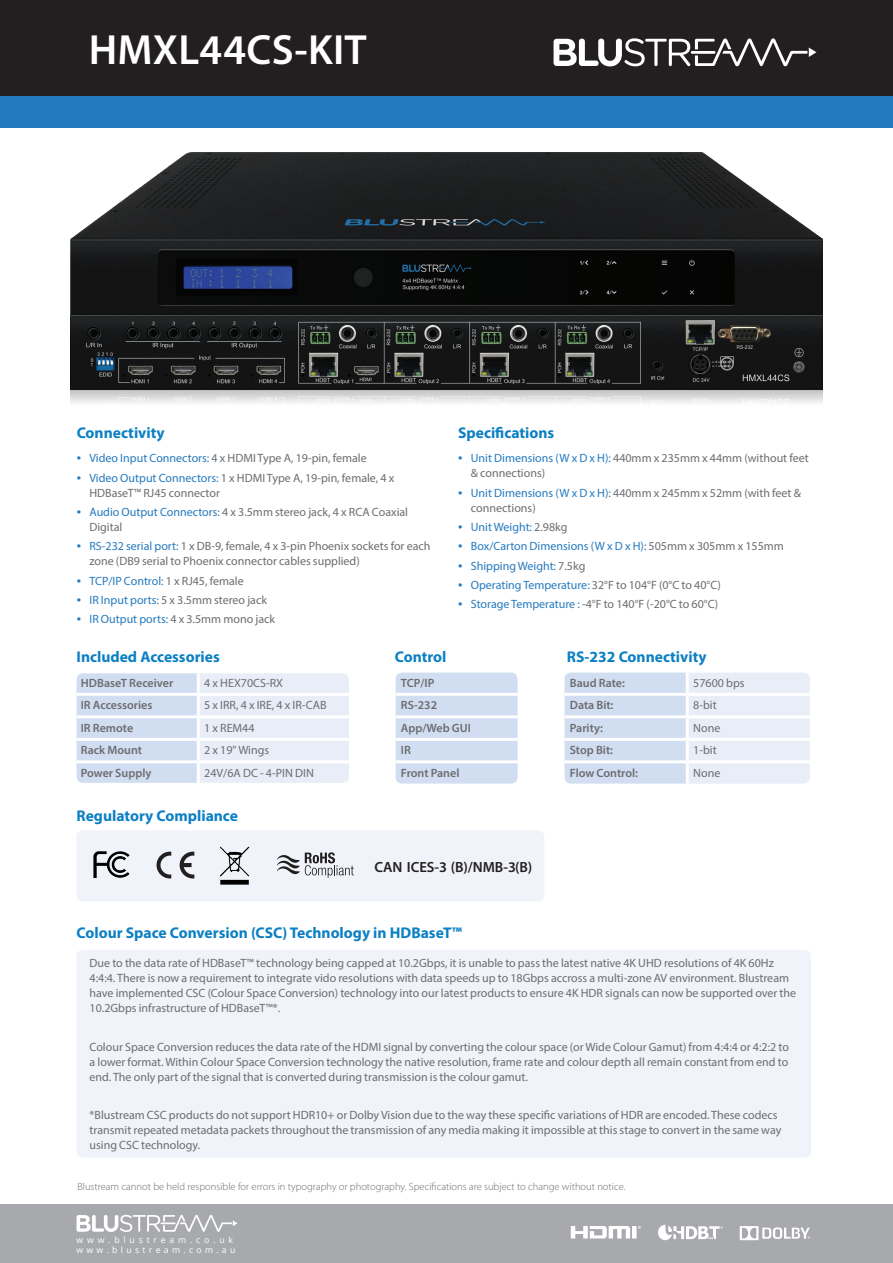
<style>
.page{position:relative;width:893px;height:1263px;background:#fff}
.page>*{position:absolute;margin:0;border:0;box-sizing:border-box;transform-origin:0 0}
.t1{font:600 42.45px "Myriad Pro";letter-spacing:.005em;color:#fff}
.t2{font:700 15.6px "Myriad Pro";color:#0c80c4}
.t3{font:600 14.7px "Myriad Pro";color:#231f20}
.t4{font:12px/15px "Myriad Pro";color:#6c6d70}
.t5{font:600 12px/22.5px "Myriad Pro";color:#6c6d70}
.t6{font:12px "Myriad Pro";color:#247abf}
.t7{font:300 10.5px "Myriad Pro";color:#6c6d70}
.t8{font:8.7px/9.8px "Open Sans";letter-spacing:.38em;color:#fff}
.s1{font-size:15.6px;color:#247abf}
.s2{color:#247abf}
.s3{font-size:15.6px}
.s4{color:#6c6d70}
</style>
<div class="page">
<div style="left:0;top:1205px;width:893px;height:58px;background:#a8a9ad"></div>
<div style="left:0;top:0;width:893px;height:96px;background:#231f20"></div>
<div style="left:0;top:96px;width:893px;height:31px;background:#247abf"></div>
<svg style="left:565px;top:673px;width:245px;height:111px"></svg>
<hr style="left:686px;top:673px;width:3px;height:20px;background:#fff">
<hr style="left:565px;top:693px;width:122px;height:3px;background:#fff">
<hr style="left:687px;top:693px;width:123px;height:3px;background:#fff">
<hr style="left:686px;top:696px;width:3px;height:19px;background:#fff">
<hr style="left:565px;top:715px;width:122px;height:3px;background:#fff">
<hr style="left:687px;top:715px;width:123px;height:3px;background:#fff">
<hr style="left:686px;top:718px;width:3px;height:20px;background:#fff">
<hr style="left:565px;top:738px;width:122px;height:3px;background:#fff">
<hr style="left:687px;top:738px;width:123px;height:3px;background:#fff">
<hr style="left:686px;top:741px;width:3px;height:19px;background:#fff">
<hr style="left:565px;top:760px;width:122px;height:3px;background:#fff">
<hr style="left:687px;top:760px;width:123px;height:3px;background:#fff">
<hr style="left:686px;top:763px;width:3px;height:21px;background:#fff">
<div style="left:396px;top:673px;width:121px;height:111px;background:#d1ddf0"></div>
<hr style="left:396px;top:693px;width:121px;height:3px;background:#fff">
<hr style="left:396px;top:715px;width:121px;height:3px;background:#fff">
<hr style="left:396px;top:738px;width:121px;height:3px;background:#fff">
<hr style="left:396px;top:760px;width:121px;height:3px;background:#fff">
<svg style="left:77px;top:673px;width:272px;height:110px"></svg>
<hr style="left:197px;top:673px;width:3px;height:20px;background:#fff">
<hr style="left:77px;top:693px;width:121px;height:3px;background:#fff">
<hr style="left:198px;top:693px;width:151px;height:3px;background:#fff">
<hr style="left:197px;top:696px;width:3px;height:19px;background:#fff">
<hr style="left:77px;top:715px;width:121px;height:3px;background:#fff">
<hr style="left:198px;top:715px;width:151px;height:3px;background:#fff">
<hr style="left:197px;top:718px;width:3px;height:20px;background:#fff">
<hr style="left:77px;top:738px;width:121px;height:3px;background:#fff">
<hr style="left:198px;top:738px;width:151px;height:3px;background:#fff">
<hr style="left:197px;top:741px;width:3px;height:19px;background:#fff">
<hr style="left:77px;top:760px;width:121px;height:3px;background:#fff">
<hr style="left:198px;top:760px;width:151px;height:3px;background:#fff">
<hr style="left:197px;top:763px;width:3px;height:20px;background:#fff">
<div style="left:77px;top:830px;width:467px;height:71px;background:#f0f3f9;border-radius:6px"></div>
<svg style="left:157px;top:852px;width:14px;height:26px"></svg>
<svg style="left:180px;top:852px;width:14px;height:26px"></svg>
<img style="left:93px;top:851px;width:37px;height:27px">
<img style="left:219px;top:846px;width:31px;height:39px">
<svg style="left:277px;top:852px;width:77px;height:26px"></svg>
<img style="left:71px;top:333px;width:751px;height:70px">
<img style="left:70px;top:153px;width:753px;height:180px">
<svg style="left:554px;top:38px;width:262px;height:29px"></svg>
<svg style="left:77px;top:1214px;width:160px;height:18px"></svg>
<div style="left:77px;top:950px;width:734px;height:208px;background:#f0f3f9;border-radius:6px"></div>
<svg style="left:740px;top:1226px;width:70px;height:14px"></svg>
<svg style="left:658px;top:1225px;width:65px;height:15px"></svg>
<svg style="left:571px;top:1226px;width:70px;height:12px"></svg>
<h1 class="t1" style="left:89px;top:22px;width:279px">HMXL44CS-KIT</h1>
<h2 class="t2" style="left:77px;top:422px;width:89px">Connectivity</h2>
<p class="t4" style="left:77px;top:451px;width:291px"><span class="s1">•</span> <span class="s2">Video Input Connectors:</span> 4 x HDMI Type A, 19-pin, female</p>
<p class="t4" style="left:89px;top:470px;width:306px;text-indent:-13px"><span class="s1">•</span> <span class="s2">Video Output Connectors:</span> 1 x HDMI Type A, 19-pin, female, 4 x<br>HDBaseT™ RJ45 connector</p>
<p class="t4" style="left:89px;top:504px;width:320px;text-indent:-13px"><span class="s1">•</span> <span class="s2">Audio Output Connectors:</span> 4 x 3.5mm stereo jack, 4 x RCA Coaxial<br>Digital</p>
<p class="t4" style="left:89px;top:538px;width:343px;text-indent:-13px"><span class="s1">•</span> <span class="s2">RS-232 serial port:</span> 1 x DB-9, female, 4 x 3-pin Phoenix sockets for each zone (DB9 serial to Phoenix connector cables supplied)</p>
<p class="t6" style="left:77px;top:573px;width:169px"><span class="s3">•</span> TCP/IP Control: <span class="s4">1 x RJ45, female</span></p>
<p class="t4" style="left:77px;top:592px;width:192px"><span class="s1">•</span> <span class="s2">IR Input ports:</span> 5 x 3.5mm stereo jack</p>
<p class="t4" style="left:77px;top:611px;width:200px"><span class="s1">•</span> <span class="s2">IR Output ports:</span> 4 x 3.5mm mono jack</p>
<h2 class="t2" style="left:458px;top:422px;width:98px">Specifications</h2>
<p class="t4" style="left:471px;top:451px;width:339px;text-indent:-13px"><span class="s1">•</span> <span class="s2">Unit Dimensions (W x D x H):</span> 440mm x 235mm x 44mm (without feet &amp; connections)</p>
<p class="t4" style="left:471px;top:485px;width:332px;text-indent:-13px"><span class="s1">•</span> <span class="s2">Unit Dimensions (W x D x H):</span> 440mm x 245mm x 52mm (with feet &amp; connections)</p>
<p class="t6" style="left:458px;top:520px;width:111px"><span class="s3">•</span> Unit Weight: <span class="s4">2.98kg</span></p>
<p class="t6" style="left:458px;top:539px;width:327px"><span class="s3">•</span> Box/Carton Dimensions (W x D x H): <span class="s4">505mm x 305mm x 155mm</span></p>
<p class="t6" style="left:458px;top:558px;width:129px"><span class="s3">•</span> Shipping Weight: <span class="s4">7.5kg</span></p>
<p class="t4" style="left:458px;top:577px;width:264px"><span class="s1">•</span> <span class="s2">Operating Temperature:</span> 32°F to 104°F (0°C to 40°C)</p>
<p class="t4" style="left:458px;top:596px;width:262px"><span class="s1">•</span> <span class="s2">Storage Temperature :</span> -4°F to 140°F (-20°C to 60°C)</p>
<h2 class="t2" style="left:77px;top:647px;width:145px">Included Accessories</h2>
<h2 class="t2" style="left:395px;top:647px;width:53px">Control</h2>
<h2 class="t2" style="left:567px;top:647px;width:141px">RS-232 Connectivity</h2>
<p class="t5" style="left:81px;top:671px;width:94px">HDBaseT Receiver</p>
<p class="t4" style="left:204px;top:675px;width:80px">4 x HEX70CS-RX</p>
<p class="t5" style="left:81px;top:694px;width:73px">IR Accessories</p>
<p class="t4" style="left:204px;top:698px;width:124px">5 x IRR, 4 x IRE, 4 x IR-CAB</p>
<p class="t5" style="left:81px;top:716px;width:54px">IR Remote</p>
<p class="t4" style="left:204px;top:720px;width:52px">1 x REM44</p>
<p class="t5" style="left:81px;top:739px;width:63px">Rack Mount</p>
<p class="t4" style="left:204px;top:743px;width:67px">2 x 19" Wings</p>
<p class="t5" style="left:81px;top:761px;width:72px">Power Supply</p>
<p class="t4" style="left:204px;top:765px;width:111px">24V/6A DC - 4-PIN DIN</p>
<h2 class="t2" style="left:77px;top:805px;width:163px">Regulatory Compliance</h2>
<p class="t5" style="left:401px;top:671px;width:72px">TCP/IP<br>RS-232<br>App/Web GUI<br>IR<br>Front Panel</p>
<p class="t3" style="left:375px;top:858px;width:159px">CAN ICES-3 (B)/NMB-3(B)</p>
<p class="t5" style="left:570px;top:671px;width:57px">Baud Rate:</p>
<p class="t4" style="left:693px;top:675px;width:53px">57600 bps</p>
<p class="t5" style="left:570px;top:694px;width:45px">Data Bit:</p>
<p class="t4" style="left:693px;top:698px;width:25px">8-bit</p>
<p class="t5" style="left:570px;top:716px;width:35px">Parity:</p>
<p class="t4" style="left:693px;top:720px;width:29px">None</p>
<p class="t5" style="left:570px;top:739px;width:45px">Stop Bit:</p>
<p class="t4" style="left:693px;top:743px;width:25px">1-bit</p>
<p class="t5" style="left:570px;top:761px;width:70px">Flow Control:</p>
<p class="t4" style="left:693px;top:765px;width:29px">None</p>
<h2 class="t2" style="left:77px;top:922px;width:387px">Colour Space Conversion (CSC) Technology in HDBaseT™</h2>
<p class="t4" style="left:90px;top:955px;width:708px">Due to the data rate of HDBaseT™ technology being capped at 10.2Gbps, it is unable to pass the latest native 4K UHD resolutions of 4K 60Hz 4:4:4. There is now a requirement to integrate vido resolutions with data speeds up to 18Gbps accross a multi-zone AV environment. Blustream have implemented CSC (Colour Space Conversion) technology into our latest products to ensure 4K HDR signals can now be supported over the 10.2Gbps infrastructure of HDBaseT™*.</p>
<p class="t4" style="left:90px;top:1039px;width:701px;text-align:justify">Colour Space Conversion reduces the data rate of the HDMI signal by converting the colour space (or Wide Colour Gamut) from 4:4:4 or 4:2:2 to a lower format. Within Colour Space Conversion technology the native resolution, frame rate and colour depth all remain constant from end to end. The only part of the signal that is converted during transmission is the colour gamut.</p>
<p class="t4" style="left:90px;top:1107px;width:693px">*Blustream CSC products do not support HDR10+ or Dolby Vision due to the way these specific variations of HDR are encoded. These codecs transmit repeated metadata packets throughout the transmission of any media making it impossible at this stage to convert in the same way using CSC technology.</p>
<p class="t7" style="left:78px;top:1180px;width:549px">Blustream cannot be held responsible for errors in typography or photography. Specifications are subject to change without notice.</p>
<p class="t8" style="left:77px;top:1234px;width:160px">www.blustream.co.uk www.blustream.com.au</p>
</div>
